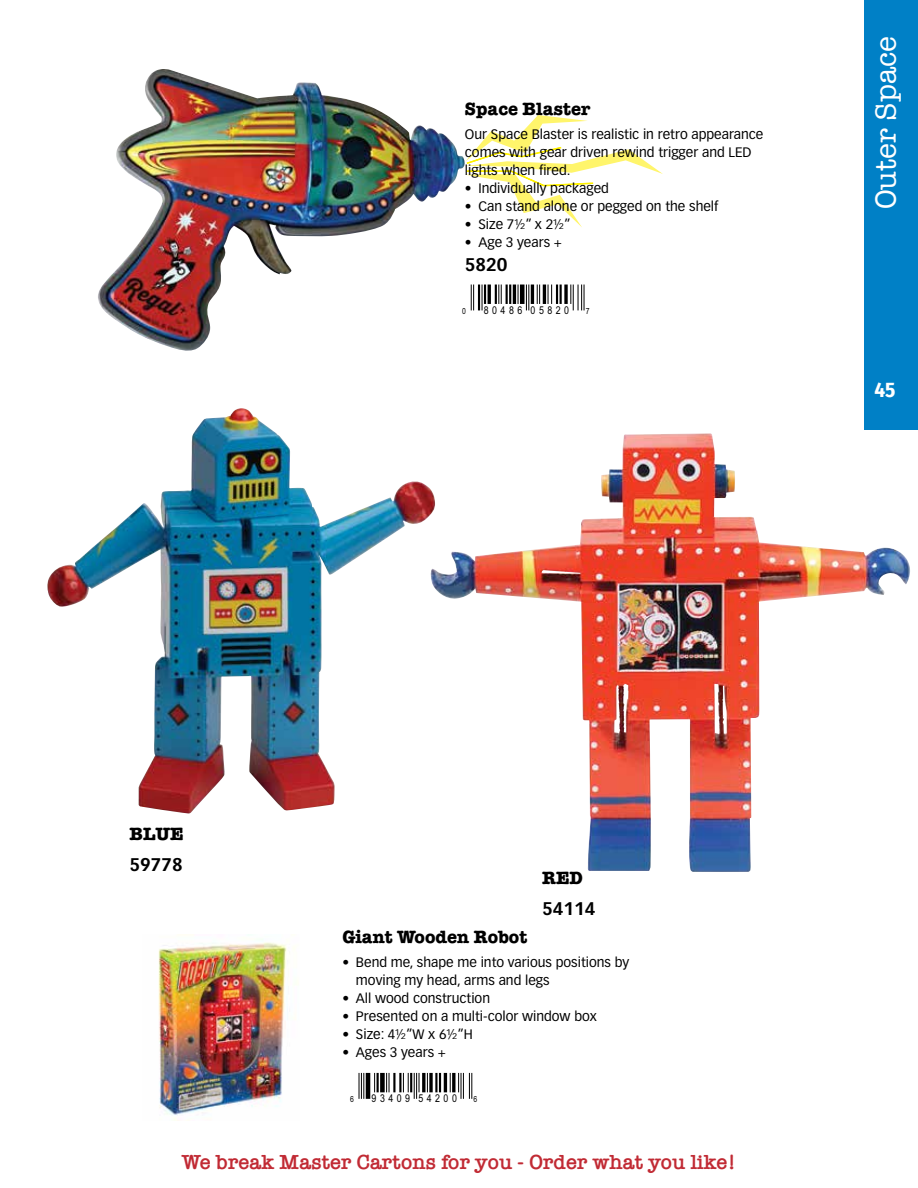
<style>
.page{position:relative;width:918px;height:1188px;background:#fff}
.page>*{position:absolute;margin:0;border:0;box-sizing:border-box;transform-origin:0 0}
.t1{font:30px "American Typewriter";color:#fff}
.t2{font:600 21px "American Typewriter";color:#c12a34}
.t3{font:700 21px "Fira Sans Condensed";color:#fff}
.t4{font:700 18px "American Typewriter ITC Pro";color:#000}
.t5{font:700 18px "Vectora LT Pro";color:#000}
.t6{font:13.5px/18px "Vectora LT Pro";color:#000}
.t7{font:10.8px "Arial Narrow";letter-spacing:.32em;color:#000}
.t8{font:8.4px "Arial Narrow";color:#000}
</style>
<div class="page">
<div style="left:864px;top:0;width:54px;height:429px;background:#0080c6"></div>
<img style="left:158px;top:934px;width:130px;height:186px">
<img style="left:429px;top:433px;width:481px;height:439px">
<img style="left:47px;top:408px;width:288px;height:406px">
<img style="left:98px;top:69px;width:367px;height:282px">
<svg style="left:465px;top:115px;width:198px;height:112px"></svg>
<svg style="left:471px;top:285px;width:3px;height:25px"></svg>
<hr style="left:478px;top:285px;width:2px;height:25px;background:#000">
<svg style="left:482px;top:285px;width:4px;height:25px"></svg>
<hr style="left:488px;top:285px;width:3px;height:19px;background:#000">
<svg style="left:495px;top:285px;width:16px;height:19px"></svg>
<hr style="left:513px;top:285px;width:3px;height:19px;background:#000">
<svg style="left:518px;top:285px;width:1px;height:19px"></svg>
<div style="left:520px;top:285px;width:5px;height:19px;background:#000"></div>
<svg style="left:526px;top:285px;width:3px;height:25px"></svg>
<hr style="left:531px;top:285px;width:3px;height:19px;background:#000">
<svg style="left:537px;top:285px;width:3px;height:19px"></svg>
<hr style="left:543px;top:285px;width:3px;height:19px;background:#000">
<svg style="left:548px;top:285px;width:14px;height:19px"></svg>
<svg style="left:564px;top:285px;width:4px;height:19px"></svg>
<svg style="left:570px;top:285px;width:15px;height:25px"></svg>
<svg style="left:359px;top:1073px;width:5px;height:26px"></svg>
<hr style="left:366px;top:1073px;width:4px;height:26px;background:#000">
<svg style="left:374px;top:1073px;width:5px;height:19px"></svg>
<div style="left:380px;top:1073px;width:5px;height:19px;background:#000"></div>
<svg style="left:386px;top:1073px;width:34px;height:26px"></svg>
<hr style="left:422px;top:1073px;width:3px;height:19px;background:#000">
<svg style="left:427px;top:1073px;width:1px;height:19px"></svg>
<svg style="left:429px;top:1073px;width:4px;height:19px"></svg>
<svg style="left:435px;top:1073px;width:6px;height:19px"></svg>
<hr style="left:444px;top:1073px;width:3px;height:19px;background:#000">
<svg style="left:450px;top:1073px;width:1px;height:19px"></svg>
<hr style="left:452px;top:1073px;width:3px;height:19px;background:#000">
<svg style="left:458px;top:1073px;width:14px;height:26px"></svg>
<h3 class="t4" style="left:465px;top:97px;width:127px">Space Blaster</h3>
<p class="t6" style="left:465px;top:126px;width:300px">Our Space Blaster is realistic in retro appearance comes with gear driven rewind trigger and LED lights when fired.</p>
<p class="t6" style="left:465px;top:180px;width:146px">• Individually packaged</p>
<p class="t6" style="left:465px;top:198px;width:255px">• Can stand alone or pegged on the shelf</p>
<p class="t6" style="left:465px;top:216px;width:107px">• Size 7½” x 2½”</p>
<p class="t6" style="left:465px;top:233px;width:99px">• Age 3 years +</p>
<h3 class="t5" style="left:465px;top:254px;width:44px">5820</h3>
<p class="t8" style="left:462px;top:305px;width:5px">0</p>
<p class="t7" style="left:484px;top:302px;width:87px">80486 05820</p>
<p class="t8" style="left:586px;top:305px;width:5px">7</p>
<h1 class="t1" style="left:863px;top:209px;width:174px;rotate:-90deg">Outer Space</h1>
<h2 class="t3" style="left:874px;top:373px;width:22px">45</h2>
<h3 class="t4" style="left:130px;top:822px;width:55px">BLUE</h3>
<h3 class="t5" style="left:130px;top:853px;width:55px">59778</h3>
<h3 class="t4" style="left:542px;top:866px;width:42px">RED</h3>
<h3 class="t5" style="left:542px;top:897px;width:55px">54114</h3>
<h3 class="t4" style="left:342px;top:925px;width:186px">Giant Wooden Robot</h3>
<p class="t6" style="left:356px;top:954px;width:275px;text-indent:-14px">• Bend me, shape me into various positions by moving my head, arms and legs</p>
<p class="t6" style="left:342px;top:990px;width:149px">• All wood construction</p>
<p class="t6" style="left:342px;top:1008px;width:256px">• Presented on a multi-color window box</p>
<p class="t6" style="left:342px;top:1026px;width:132px">• Size: 4½”W x 6½”H</p>
<p class="t6" style="left:342px;top:1044px;width:105px">• Ages 3 years +</p>
<p class="t8" style="left:350px;top:1093px;width:5px">6</p>
<p class="t7" style="left:372px;top:1091px;width:87px">93409 54200</p>
<p class="t8" style="left:474px;top:1093px;width:5px">6</p>
<h2 class="t2" style="left:182px;top:1146px;width:556px">We break Master Cartons for you - Order what you like!</h2>
</div>
